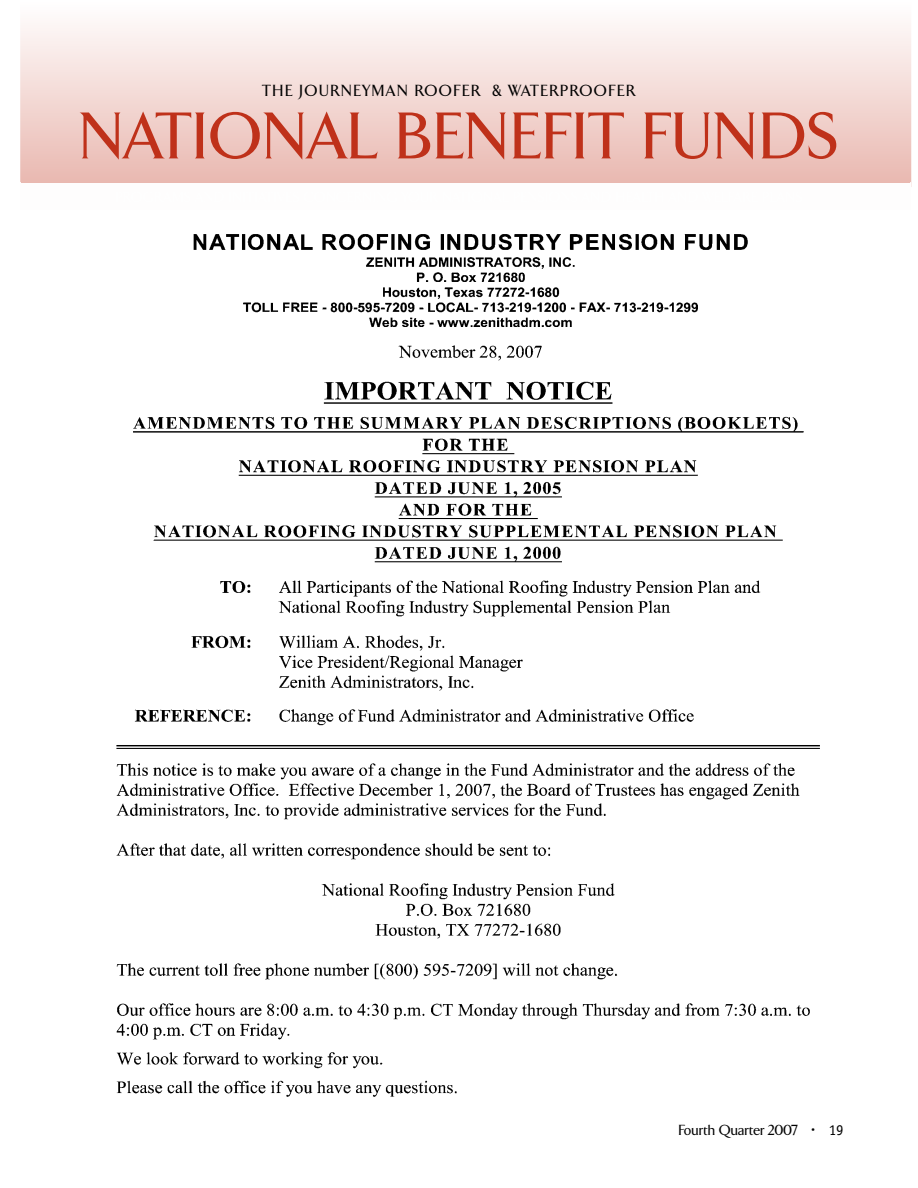
<style>
.page{position:relative;width:918px;height:1188px;background:#fff}
.page>*{position:absolute;margin:0;border:0;box-sizing:border-box;transform-origin:0 0}
.t1{font:500 67.5px "TF Arrow";letter-spacing:.015em;color:#bf311a}
.t2{font:500 16.5px "TF Arrow";letter-spacing:.09em;color:#000}
.t3{font:500 15px "TF Arrow";color:#000}
.s1{font-family:"Officina Sans Std";font-weight:400}
</style>
<div class="page">
<div style="left:21px;top:2px;width:889px;height:184px;background:linear-gradient(to bottom,#fffffe,#e9b8b0)"></div>
<div style="left:20px;top:1px;width:891px;height:186px;border:2px solid #fff"></div>
<div style="left:20px;top:183px;width:891px;height:27px;background:#fefdfd"></div>
<img style="left:116px;top:234px;width:704px;height:863px">
<p class="t2" style="left:263px;top:82px;width:374px">THE JOURNEYMAN ROOFER &amp; WATERPROOFER</p>
<h1 class="t1" style="left:80px;top:102px;width:760px">NATIONAL BENEFIT FUNDS</h1>
<p class="t3" style="left:678px;top:1123px;width:167px">Fourth Quarter 2007 <sup>•</sup> <span class="s1">19</span></p>
</div>
